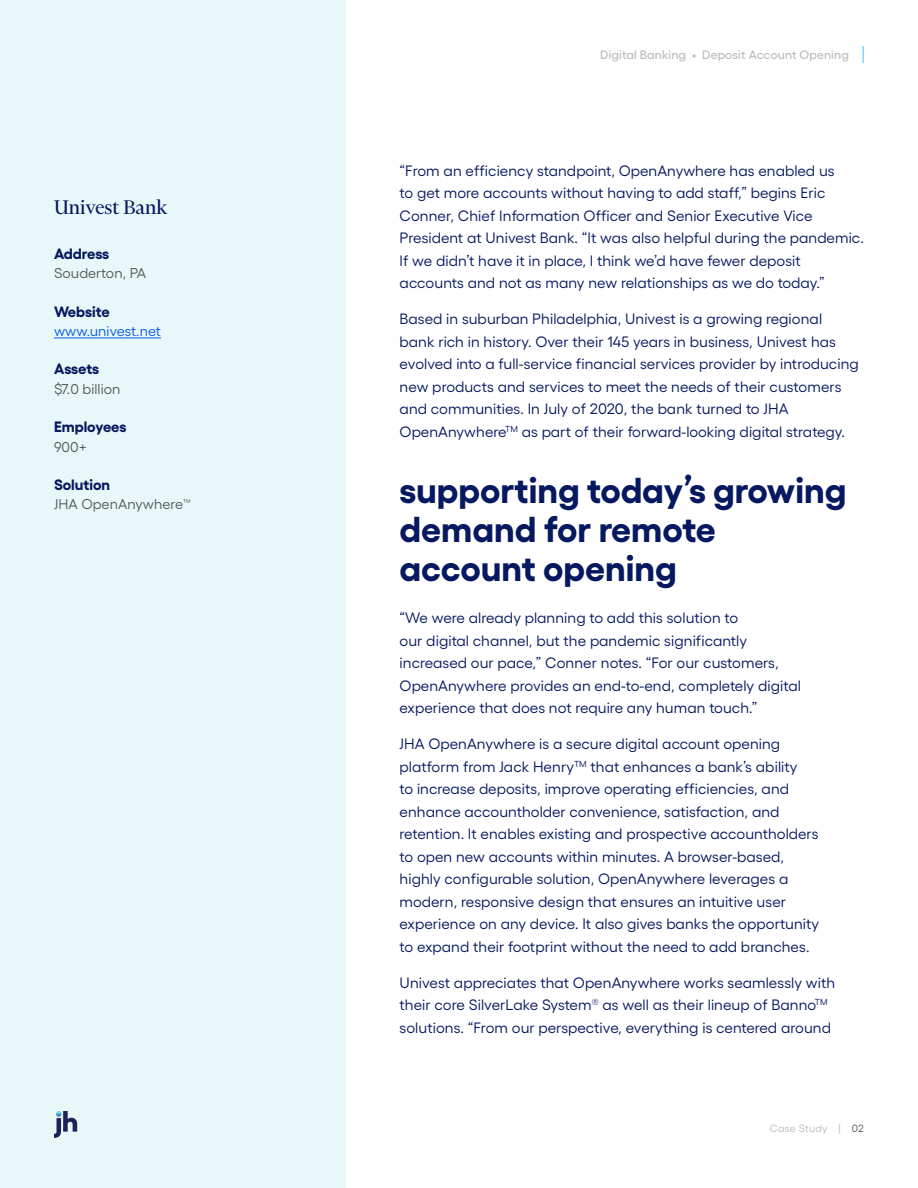
<style>
.page{position:relative;width:918px;height:1188px;background:#fff}
.page>*{position:absolute;margin:0;border:0;box-sizing:border-box;transform-origin:0 0}
.Paragraph_Heading{font:700 36px/39px "Gellix";color:#06185f}
.Sidebar_Institution{font:22.5px "Financier Display";letter-spacing:.005em;color:#06185f}
.Body_Text{font:15px/22.5px "Gellix";letter-spacing:.005em;color:#06185f}
.Sidebar_Heading{font:700 15px "Gellix";letter-spacing:-.005em;color:#06185f}
.Sidebar_Content{font:14.25px "Gellix";letter-spacing:.005em;color:#575a5d}
.Sidebar_Content-2{font:14.25px "Gellix";letter-spacing:.005em;color:#085ce5}
.t1{font:500 12.3px "Gellix";letter-spacing:.01em;color:#b6bbc0}
.t2{font:10.5px "Gellix";letter-spacing:.025em;color:#b6bbc0}
.s1{color:#575a5d}
</style>
<div class="page">
<div style="left:0;top:0;width:346px;height:1188px;background:#e8f7f7"></div>
<svg style="left:862px;top:46px;width:2px;height:17px"></svg>
<svg style="left:54px;top:1111px;width:23px;height:27px"></svg>
<hr style="left:54px;top:338px;width:107px;height:1px;background:#085ce5">
<p class="Sidebar_Institution" style="left:54px;top:195px;width:115px">Univest Bank</p>
<p class="Sidebar_Heading" style="left:54px;top:242px;width:57px">Address</p>
<p class="Sidebar_Content" style="left:54px;top:263px;width:94px">Souderton, PA</p>
<p class="Sidebar_Heading" style="left:54px;top:299px;width:57px">Website</p>
<p class="Sidebar_Content-2" style="left:54px;top:320px;width:108px">www.univest.net</p>
<p class="Sidebar_Heading" style="left:54px;top:357px;width:47px">Assets</p>
<p class="Sidebar_Content" style="left:54px;top:378px;width:68px">$7.0 billion</p>
<p class="Sidebar_Heading" style="left:54px;top:415px;width:74px">Employees</p>
<p class="Sidebar_Content" style="left:54px;top:436px;width:35px">900+</p>
<p class="Sidebar_Heading" style="left:54px;top:473px;width:58px">Solution</p>
<p class="Sidebar_Content" style="left:54px;top:494px;width:138px">JHA OpenAnywhere<sup>™</sup></p>
<p class="t1" style="left:600px;top:45px;width:250px">Digital Banking • Deposit Account Opening</p>
<p class="Body_Text" style="left:400px;top:158px;width:466px">“From an efficiency standpoint, OpenAnywhere has enabled us<br>to get more accounts without having to add staff,” begins Eric Conner, Chief Information Officer and Senior Executive Vice President at Univest Bank. “It was also helpful during the pandemic.<br>If we didn’t have it in place, I think we’d have fewer deposit accounts and not as many new relationships as we do today.”</p>
<p class="Body_Text" style="left:400px;top:306px;width:461px">Based in suburban Philadelphia, Univest is a growing regional bank rich in history. Over their 145 years in business, Univest has evolved into a full-service financial services provider by introducing new products and services to meet the needs of their customers and communities. In July of 2020, the bank turned to JHA OpenAnywhere<sup>TM</sup> as part of their forward-looking digital strategy.</p>
<p class="Paragraph_Heading" style="left:400px;top:467px;width:448px">supporting today’s growing demand for remote account opening</p>
<p class="Body_Text" style="left:400px;top:605px;width:403px">“We were already planning to add this solution to<br>our digital channel, but the pandemic significantly increased our pace,” Conner notes. “For our customers, OpenAnywhere provides an end-to-end, completely digital experience that does not require any human touch.”</p>
<p class="Body_Text" style="left:400px;top:731px;width:421px">JHA OpenAnywhere is a secure digital account opening platform from Jack Henry<sup>TM</sup> that enhances a bank’s ability<br>to increase deposits, improve operating efficiencies, and enhance accountholder convenience, satisfaction, and retention. It enables existing and prospective accountholders to open new accounts within minutes. A browser-based, highly configurable solution, OpenAnywhere leverages a modern, responsive design that ensures an intuitive user experience on any device. It also gives banks the opportunity to expand their footprint without the need to add branches.</p>
<p class="Body_Text" style="left:400px;top:970px;width:437px">Univest appreciates that OpenAnywhere works seamlessly with their core SilverLake System<sup>®</sup> as well as their lineup of Banno<sup>TM </sup>solutions. “From our perspective, everything is centered around</p>
<p class="t2" style="left:770px;top:1120px;width:96px">Case Study | <span class="s1">02</span></p>
</div>
